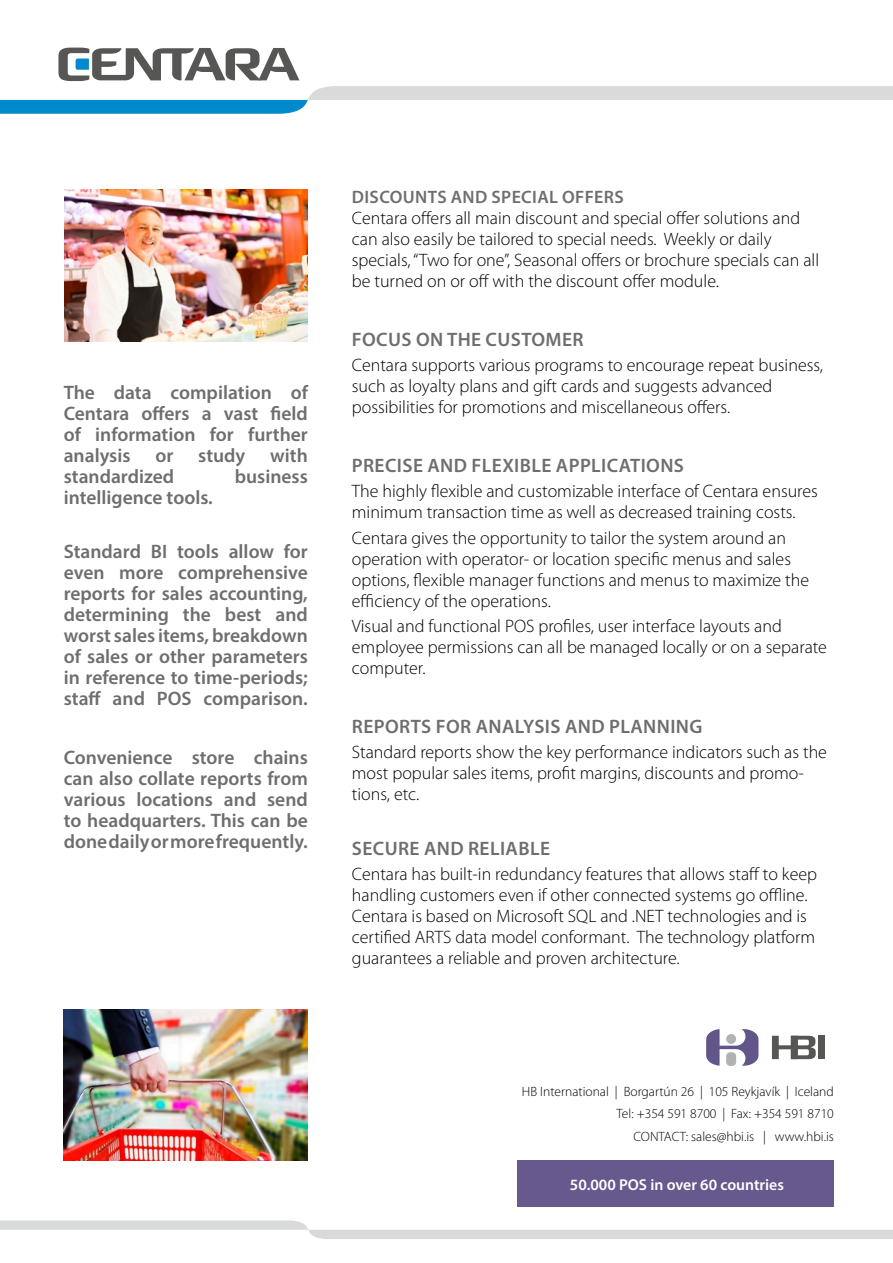
<style>
.page{position:relative;width:893px;height:1263px;background:#fff}
.page>*{position:absolute;margin:0;border:0;box-sizing:border-box;transform-origin:0 0}
.Litli_hliðarramminn{font:600 19.5px/21px "Myriad Pro";color:#6e6e6e;text-align:justify}
.Millifyrirsagnir_báð{font:600 19.5px "Myriad Pro";letter-spacing:.02em;color:#6e6e6e}
.Meginmál_báðar_hliða{font:300 18px/21px "Myriad Pro";color:#000}
.Litli_hliðarramminn-2{font:600 18px "Myriad Pro";letter-spacing:.02em;color:#6e6e6e}
.meginmal{font:600 15.75px "Myriad Pro";color:#fff}
.meginmal-2{font:300 13.5px "Myriad Pro";color:#000}
</style>
<div class="page">
<svg style="left:0;top:1220px;width:893px;height:19px"></svg>
<img style="left:64px;top:1009px;width:244px;height:151px">
<img style="left:64px;top:189px;width:244px;height:152px">
<svg style="left:0;top:48px;width:893px;height:66px"></svg>
<svg style="left:772px;top:1036px;width:44px;height:23px"></svg>
<div style="left:818px;top:1036px;width:7px;height:23px;background:#565655"></div>
<svg style="left:706px;top:1029px;width:52px;height:37px"></svg>
<div style="left:726px;top:1052px;width:10px;height:14px;background:#b1b2b3;border-radius:4px"></div>
<div style="left:726px;top:1034px;width:10px;height:10px;background:#b1b2b3;border-radius:50%"></div>
<div style="left:517px;top:1160px;width:316px;height:47px;background:#67598d"></div>
<p class="Litli_hliðarramminn" style="left:64px;top:381px;width:246px">The data compilation of</p>
<p class="Litli_hliðarramminn" style="left:64px;top:402px;width:246px">Centara offers a vast field</p>
<p class="Litli_hliðarramminn" style="left:64px;top:423px;width:246px">of information for further</p>
<p class="Litli_hliðarramminn" style="left:64px;top:444px;width:68px">analysis</p>
<p class="Litli_hliðarramminn" style="left:155px;top:444px;width:19px">or</p>
<p class="Litli_hliðarramminn" style="left:198px;top:444px;width:49px">study</p>
<p class="Litli_hliðarramminn" style="left:270px;top:444px;width:39px">with</p>
<p class="Litli_hliðarramminn" style="left:64px;top:465px;width:112px">standardized</p>
<p class="Litli_hliðarramminn" style="left:235px;top:465px;width:75px">business</p>
<p class="Litli_hliðarramminn" style="left:64px;top:486px;width:151px">intelligence tools.</p>
<p class="Litli_hliðarramminn" style="left:64px;top:541px;width:246px">Standard BI tools allow for even more comprehensive reports for sales accounting, determining the best and worst sales items, breakdown of sales or other parameters in reference to time-periods; staff and POS comparison.</p>
<p class="Litli_hliðarramminn" style="left:64px;top:747px;width:246px">Convenience store chains can also collate reports from various locations and send to headquarters. This can be done daily or more frequently.</p>
<p class="Litli_hliðarramminn-2" style="left:352px;top:185px;width:273px">DISCOUNTS AND SPECIAL OFFERS</p>
<p class="Meginmál_báðar_hliða" style="left:352px;top:207px;width:469px">Centara offers all main discount and special offer solutions and can also easily be tailored to special needs. Weekly or daily specials, “Two for one”, Seasonal offers or brochure specials can all be turned on or off with the discount offer module.</p>
<p class="Millifyrirsagnir_báð" style="left:352px;top:327px;width:233px">FOCUS ON THE CUSTOMER</p>
<p class="Meginmál_báðar_hliða" style="left:352px;top:354px;width:473px">Centara supports various programs to encourage repeat business, such as loyalty plans and gift cards and suggests advanced possibilities for promotions and miscellaneous offers.</p>
<p class="Millifyrirsagnir_báð" style="left:352px;top:453px;width:334px">PRECISE AND FLEXIBLE APPLICATIONS</p>
<p class="Meginmál_báðar_hliða" style="left:352px;top:481px;width:467px">The highly flexible and customizable interface of Centara ensures minimum transaction time as well as decreased training costs.</p>
<p class="Meginmál_báðar_hliða" style="left:352px;top:527px;width:459px">Centara gives the opportunity to tailor the system around an operation with operator- or location specific menus and sales options, flexible manager functions and menus to maximize the efficiency of the operations.</p>
<p class="Meginmál_báðar_hliða" style="left:352px;top:615px;width:477px">Visual and functional POS profiles, user interface layouts and employee permissions can all be managed locally or on a separate computer.</p>
<p class="Millifyrirsagnir_báð" style="left:352px;top:714px;width:352px">REPORTS FOR ANALYSIS AND PLANNING</p>
<p class="Meginmál_báðar_hliða" style="left:352px;top:741px;width:477px">Standard reports show the key performance indicators such as the most popular sales items, profit margins, discounts and promo&shy;tions, etc.</p>
<p class="Millifyrirsagnir_báð" style="left:352px;top:836px;width:200px">SECURE AND RELIABLE</p>
<p class="Meginmál_báðar_hliða" style="left:352px;top:863px;width:467px">Centara has built-in redundancy features that allows staff to keep handling customers even if other connected systems go offline.</p>
<p class="Meginmál_báðar_hliða" style="left:352px;top:905px;width:465px">Centara is based on Microsoft SQL and .NET technologies and is certified ARTS data model conformant. The technology platform guarantees a reliable and proven architecture.</p>
<p class="meginmal-2" style="left:522px;top:1083px;width:313px">HB International | Borgartún 26 | 105 Reykjavík | Iceland</p>
<p class="meginmal-2" style="left:617px;top:1105px;width:219px">Tel: +354 591 8700 | Fax: +354 591 8710</p>
<p class="meginmal-2" style="left:633px;top:1128px;width:202px">CONTACT: sales@hbi.is | www.hbi.is</p>
<p class="meginmal" style="left:570px;top:1174px;width:216px">50.000 POS in over 60 countries</p>
</div>
